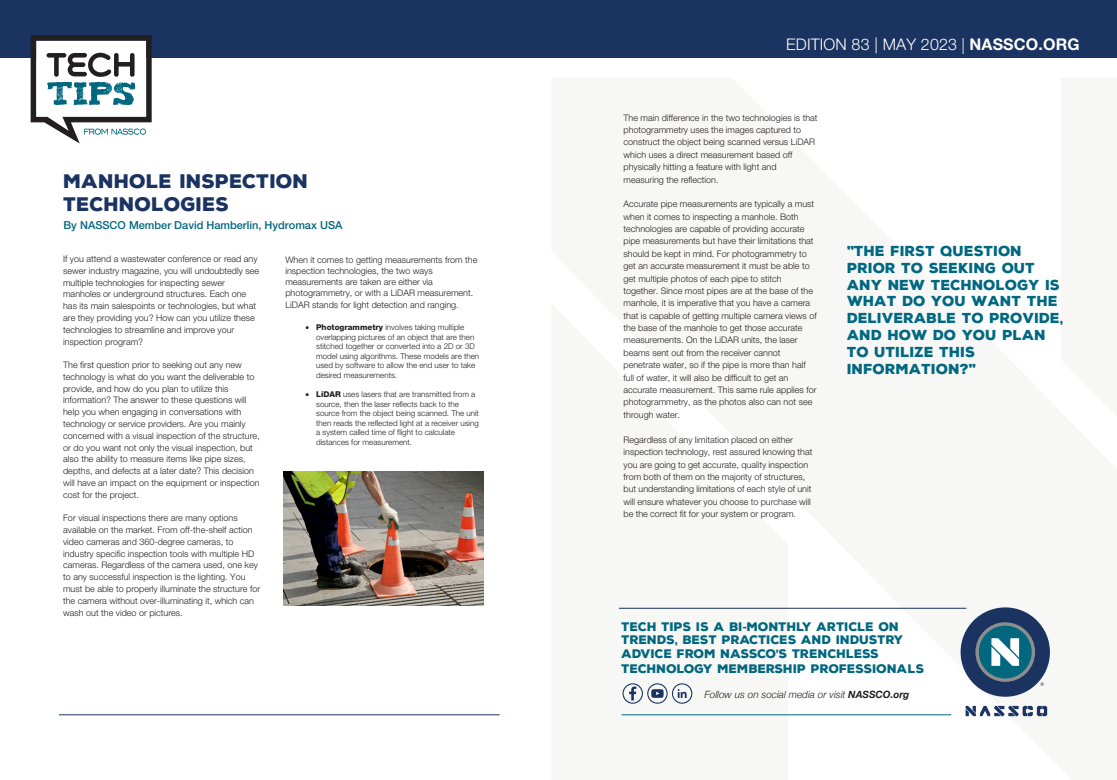
<style>
.page{position:relative;width:1117px;height:780px;background:#fff}
.page>*{position:absolute;margin:0;border:0;box-sizing:border-box;transform-origin:0 0}
.t1{font:900 19px/22.8px "Nexa Rust Sans";color:#1a3361}
.t2{font:300 16px "Helvetica Neue LT Pro";letter-spacing:.01em;color:#fff}
.t3{font:900 14px/16.8px "Nexa Rust Sans";color:#006881}
.t4{font:900 12px/13.7px "Nexa Rust Sans";color:#00677f}
.t5{font:500 11px "Helvetica Neue LT Pro";color:#00677f}
.t6{font:italic 300 10px "Helvetica Neue";color:#231f20}
.t7{font:300 9px/12.4px "Helvetica Neue LT Pro";color:#231f20}
.t8{font:300 8px/9.6px "Helvetica Neue LT Pro";color:#231f20}
.s1{font-weight:800}
.s2{font-family:"Avenir LT Std"}
.s3{font-family:"Helvetica Neue";font-weight:700}
.s4{font-family:"Nadeem";font-weight:400}
.s5{font-family:"Arial"}
.s6{font-family:"Helvetica";font-weight:700}
.s7{color:#006881}
.s8{font-weight:700}
</style>
<div class="page">
<svg style="left:965px;top:706px;width:81px;height:10px"></svg>
<div style="left:960px;top:607px;width:89px;height:89px;background:#1a3361;border-radius:50%"></div>
<svg style="left:975px;top:622px;width:59px;height:60px"></svg>
<div style="left:978px;top:625px;width:53px;height:53px;background:#00677f;border-radius:50%"></div>
<svg style="left:991px;top:638px;width:27px;height:28px"></svg>
<svg style="left:1040px;top:682px;width:3px;height:4px"></svg>
<svg style="left:622px;top:683px;width:70px;height:20px"></svg>
<div style="left:0;top:0;width:1116px;height:58px;background:#1a3361"></div>
<svg style="left:31px;top:35px;width:121px;height:108px"></svg>
<hr style="left:621px;top:714px;width:330px;height:1px;background:#00677f">
<hr style="left:59px;top:714px;width:440px;height:1px;background:#1a3361">
<hr style="left:619px;top:608px;width:346px;height:1px;background:#1a3361">
<img style="left:283px;top:472px;width:200px;height:133px">
<h1 class="t1" style="left:64px;top:170px;width:246px">MANHOLE INSPECTION<br>TECHNOLOGIES</h1>
<p class="t5" style="left:64px;top:218px;width:280px">By NASSCO Member David Hamberlin, Hydromax USA</p>
<p class="t7" style="left:63px;top:253px;width:197px;line-height:11.8px">If you attend a wastewater conference or read any sewer industry magazine, you will undoubtedly see multiple technologies for inspecting sewer manholes or underground structures. Each one has its main salespoints or technologies, but what are they providing you? How can you utilize these technologies to streamline and improve your inspection program?</p>
<p class="t7" style="left:63px;top:359px;width:198px;line-height:11.8px">The first question prior to seeking out any new technology is what do you want the deliverable to provide, and how do you plan to utilize this information? The answer to these questions will help you when engaging in conversations with technology or service providers. Are you mainly concerned with a visual inspection of the structure, or do you want not only the visual inspection, but also the ability to measure items like pipe sizes, depths, and defects at a later date? This decision will have an impact on the equipment or inspection cost for the project.</p>
<p class="t7" style="left:63px;top:512px;width:199px;line-height:11.8px">For visual inspections there are many options available on the market. From off-the-shelf action video cameras and 360-degree cameras, to industry specific inspection tools with multiple HD cameras. Regardless of the camera used, one key to any successful inspection is the lighting. You must be able to properly illuminate the structure for the camera without over-illuminating it, which can wash out the video or pictures.</p>
<p class="t7" style="left:285px;top:254px;width:194px;line-height:11.2px">When it comes to getting measurements from the inspection technologies, the two ways measurements are taken are either via photogrammetry, or with a LiDAR measurement.<br>LiDAR stands for light detection and ranging.</p>
<p class="t8" style="left:316px;top:322px;width:164px;text-indent:-11px">• <span class="s1">Photogrammetry</span> involves taking multiple overlapping pictures of an object that are then stitched together or converted into a 2D or 3D model using algorithms. These models are then used by software to allow the end user to take desired measurements.</p>
<p class="t8" style="left:316px;top:389px;width:164px;text-indent:-11px">• <span class="s1">LiDAR</span> uses lasers that are transmitted from a source, then the laser reflects back to the source from the object being scanned. The unit then reads the reflected light at a receiver using a system called time of flight to calculate distances for measurement.</p>
<h2 class="t2" style="left:786px;top:35px;width:295px">EDITION 83 | MAY 2023 <span class="s2">|</span> <span class="s3">NASSCO.ORG</span></h2>
<p class="t7" style="left:623px;top:111px;width:195px">The main difference in the two technologies is that photogrammetry uses the images captured to construct the object being scanned versus LiDAR which uses a direct measurement based off physically hitting a feature with light and measuring the reflection.</p>
<p class="t7" style="left:623px;top:198px;width:195px">Accurate pipe measurements are typically a must when it comes to inspecting a manhole. Both technologies are capable of providing accurate pipe measurements but have their limitations that should be kept in mind. For photogrammetry to get an accurate measurement it must be able to get multiple photos of each pipe to stitch together. Since most pipes are at the base of the manhole, it is imperative that you have a camera that is capable of getting multiple camera views of the base of the manhole to get those accurate measurements. On the LiDAR units, the laser beams sent out from the receiver cannot penetrate water, so if the pipe is more than half full of water, it will also be difficult to get an accurate measurement. This same rule applies for photogrammetry, as the photos also can not see through water.</p>
<p class="t7" style="left:623px;top:433px;width:190px">Regardless of any limitation placed on either inspection technology, rest assured knowing that you are going to get accurate, quality inspection from both of them on the majority of structures, but understanding limitations of each style of unit will ensure whatever you choose to purchase will be the correct fit for your system or program<span class="s4">.</span></p>
<h3 class="t3" style="left:847px;top:243px;width:218px"><span class="s5">"</span>THE FIRST QUESTION<br>PRIOR TO SEEKING OUT<br>ANY NEW TECHNOLOGY IS<br>WHAT DO YOU WANT THE<br>DELIVERABLE TO PROVIDE,<br>AND HOW DO YOU PLAN<br>TO UTILIZE THIS<br>INFORMATION?<span class="s5">"</span></h3>
<h3 class="t4" style="left:621px;top:620px;width:304px">TECH TIPS IS A BI<span class="s6">-</span>MONTHLY ARTICLE ON TRENDS, <span class="s7">BEST</span> PRACTICES AND INDUSTRY ADVICE FROM NASSCO’S TRENCHLESS TECHNOLOGY MEMBERSHIP PROFESSIONALS</h3>
<p class="t6" style="left:704px;top:687px;width:206px">Follow us on social media or visit <span class="s8">NASSCO.org</span></p>
</div>
